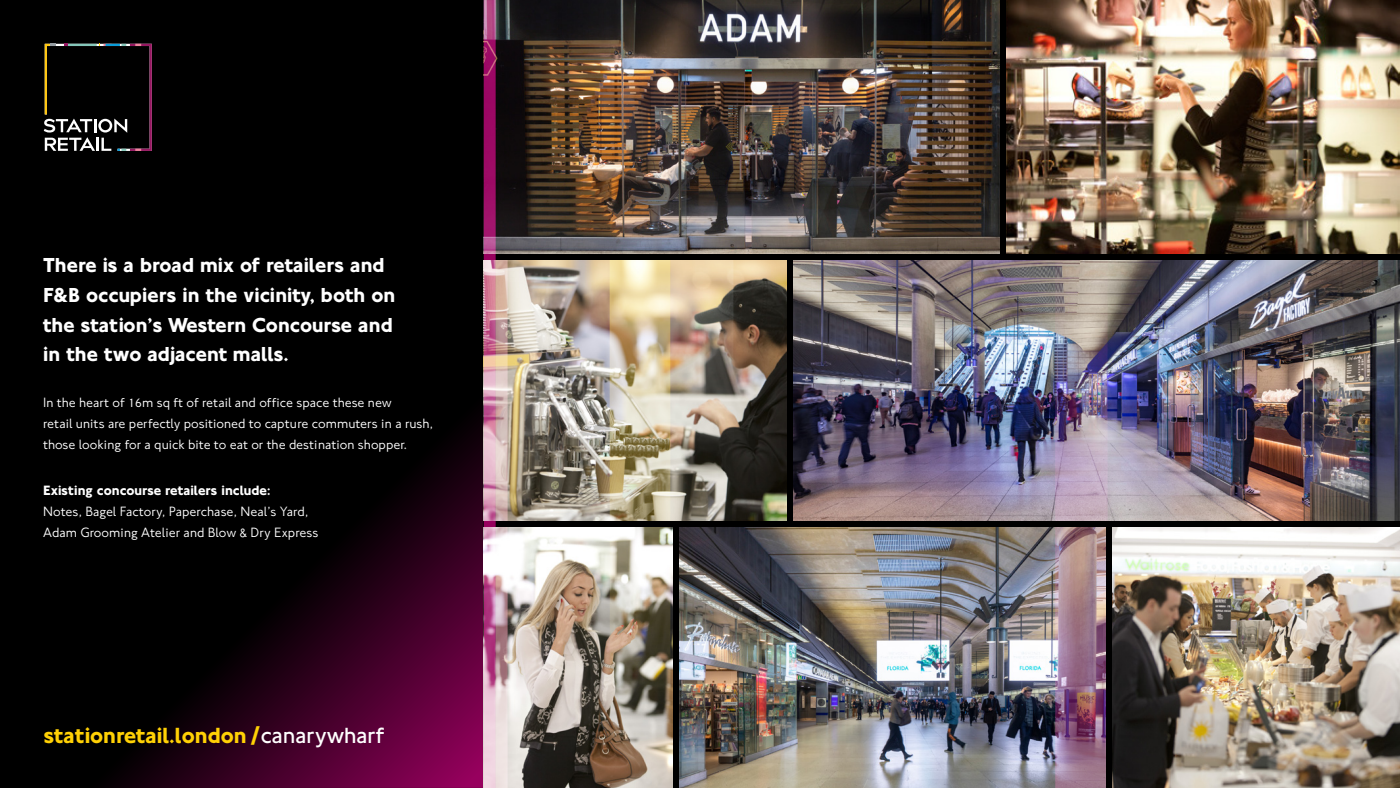
<style>
.page{position:relative;width:1400px;height:788px;background:#fff}
.page>*{position:absolute;margin:0;border:0;box-sizing:border-box;transform-origin:0 0}
.t1{font:22.75px "NJ Bold Normal";color:#ffd105}
.t2{font:21px/29.8px "NJ Bold Normal";color:#fff}
.t3{font:14px/21px "NJ Book Normal";color:#fff}
.t4{font:14px "NJ Bold Normal";color:#fff}
.s1{font-family:"NJ Light Normal";color:#fff}
</style>
<div class="page">
<svg style="left:0;top:0;width:484px;height:787px;background:#0b0006"></svg>
<img style="left:1006px;top:0;width:394px;height:254px">
<img style="left:508px;top:526px;width:892px;height:262px">
<img style="left:508px;top:259px;width:279px;height:262px">
<svg style="left:44px;top:44px;width:108px;height:107px;background:#1e1b1a"></svg>
<svg style="left:496px;top:259px;width:12px;height:529px;background:#d7c0bd"></svg>
<img style="left:610px;top:259px;width:60px;height:529px">
<img style="left:948px;top:526px;width:21px;height:262px">
<img style="left:670px;top:259px;width:64px;height:529px">
<img style="left:793px;top:259px;width:607px;height:262px">
<img style="left:1055px;top:0;width:53px;height:788px">
<img style="left:496px;top:0;width:505px;height:254px">
<div style="left:484px;top:521px;width:916px;height:5px;background:#000"></div>
<div style="left:484px;top:254px;width:916px;height:5px;background:#000"></div>
<div style="left:674px;top:525px;width:5px;height:263px;background:#000"></div>
<div style="left:787px;top:255px;width:6px;height:270px;background:#000"></div>
<div style="left:1001px;top:0;width:5px;height:256px;background:#000"></div>
<div style="left:1106px;top:525px;width:6px;height:263px;background:#000"></div>
<svg style="left:484px;top:0;width:12px;height:788px;background:#c872a1"></svg>
<h2 class="t2" style="left:43px;top:250px;width:354px">There is a broad mix of retailers and F&amp;B occupiers in the vicinity, both on the station’s Western Concourse and in the two adjacent malls.</h2>
<p class="t3" style="left:43px;top:392px;width:392px">In the heart of 16m sq ft of retail and office space these new<br>retail units are perfectly positioned to capture commuters in a rush, those looking for a quick bite to eat or the destination shopper.</p>
<p class="t4" style="left:43px;top:480px;width:229px">Existing concourse retailers include:</p>
<p class="t3" style="left:43px;top:501px;width:277px">Notes, Bagel Factory, Paperchase, Neal’s Yard,<br>Adam Grooming Atelier and Blow &amp; Dry Express</p>
<h1 class="t1" style="left:44px;top:719px;width:342px">stationretail.london /<span class="s1">canarywharf</span></h1>
</div>
